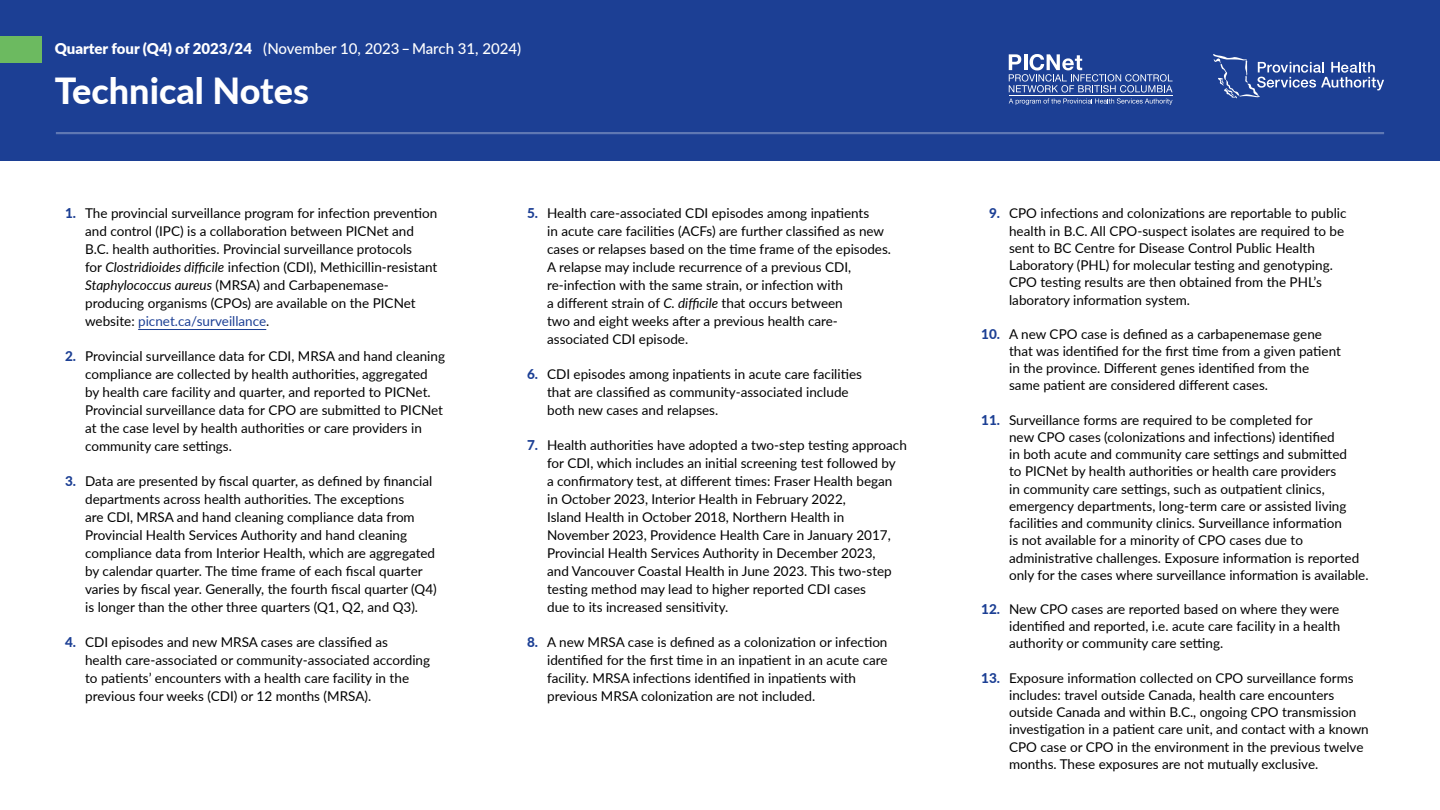
<style>
.page{position:relative;width:1440px;height:810px;background:#fff}
.page>*{position:absolute;margin:0;border:0;box-sizing:border-box;transform-origin:0 0}
.H1_Primary_Header_48_48{font:800 36px "Lato";color:#fff}
.H2_Quarter_Header_Information_20_22{font:500 15px "Lato";color:#fff}
.T1_Technical_Notes_Body_18_26{font:13.5px/18px "Lato";color:#000}
.s1{font-weight:900}
.s2{font-weight:800;color:#1c3f94}
.s3{font-style:italic}
.s4{color:#1c3f94}
</style>
<div class="page">
<div style="left:0;top:0;width:1440px;height:160px;background:#1c3f94"></div>
<hr style="left:56px;top:132px;width:1328px;height:2px;background:#fff">
<div style="left:0;top:36px;width:41px;height:27px;background:#6cba60"></div>
<hr style="left:138px;top:329px;width:128px;height:1px;background:#1c3f94">
<svg style="left:1009px;top:98px;width:164px;height:7px"></svg>
<svg style="left:1009px;top:54px;width:164px;height:38px"></svg>
<hr style="left:1009px;top:96px;width:164px;height:1px;background:#fff">
<svg style="left:1213px;top:54px;width:171px;height:44px"></svg>
<p class="H2_Quarter_Header_Information_20_22" style="left:55px;top:38px;width:468px"><span class="s1">Quarter four (Q4) of 2023/24</span> (November 10, 2023 – March 31, 2024)</p>
<p class="H1_Primary_Header_48_48" style="left:55px;top:64px;width:256px">Technical Notes</p>
<p class="T1_Technical_Notes_Body_18_26" style="left:85px;top:204px;width:354px;text-indent:-20px"><span class="s2">1.</span> The provincial surveillance program for infection prevention and control (IPC) is a collaboration between PICNet and B.C. health authorities. Provincial surveillance protocols<br>for <span class="s3">Clostridioides difficile</span> infection (CDI), Methicillin-resistant <span class="s3">Staphylococcus aureus</span> (MRSA) and Carbapenemase&shy;producing organisms (CPOs) are available on the PICNet website: <span class="s4">picnet.ca/surveillance</span>.</p>
<p class="T1_Technical_Notes_Body_18_26" style="left:85px;top:347px;width:361px;text-indent:-20px"><span class="s2">2.</span> Provincial surveillance data for CDI, MRSA and hand cleaning compliance are collected by health authorities, aggregated by health care facility and quarter, and reported to PICNet.<br>Provincial surveillance data for CPO are submitted to PICNet at the case level by health authorities or care providers in community care settings.</p>
<p class="T1_Technical_Notes_Body_18_26" style="left:85px;top:472px;width:353px;text-indent:-20px"><span class="s2">3.</span> Data are presented by fiscal quarter, as defined by financial departments across health authorities. The exceptions<br>are CDI, MRSA and hand cleaning compliance data from Provincial Health Services Authority and hand cleaning compliance data from Interior Health, which are aggregated by calendar quarter. The time frame of each fiscal quarter varies by fiscal year. Generally, the fourth fiscal quarter (Q4) is longer than the other three quarters (Q1, Q2, and Q3).</p>
<p class="T1_Technical_Notes_Body_18_26" style="left:85px;top:633px;width:347px;text-indent:-20px"><span class="s2">4.</span> CDI episodes and new MRSA cases are classified as<br>health care-associated or community-associated according to patients’ encounters with a health care facility in the previous four weeks (CDI) or 12 months (MRSA).</p>
<p class="T1_Technical_Notes_Body_18_26" style="left:547px;top:204px;width:346px;text-indent:-20px"><span class="s2">5.</span> Health care-associated CDI episodes among inpatients<br>in acute care facilities (ACFs) are further classified as new cases or relapses based on the time frame of the episodes.<br>A relapse may include recurrence of a previous CDI, re-infection with the same strain, or infection with<br>a different strain of <span class="s3">C. difficile</span> that occurs between<br>two and eight weeks after a previous health care&shy;associated CDI episode.</p>
<p class="T1_Technical_Notes_Body_18_26" style="left:547px;top:365px;width:316px;text-indent:-20px"><span class="s2">6.</span> CDI episodes among inpatients in acute care facilities that are classified as community-associated include both new cases and relapses.</p>
<p class="T1_Technical_Notes_Body_18_26" style="left:547px;top:436px;width:361px;text-indent:-20px"><span class="s2">7.</span> Health authorities have adopted a two-step testing approach for CDI, which includes an initial screening test followed by<br>a confirmatory test, at different times: Fraser Health began<br>in October 2023, Interior Health in February 2022,<br>Island Health in October 2018, Northern Health in November 2023, Providence Health Care in January 2017, Provincial Health Services Authority in December 2023,<br>and Vancouver Coastal Health in June 2023. This two-step testing method may lead to higher reported CDI cases<br>due to its increased sensitivity.</p>
<p class="T1_Technical_Notes_Body_18_26" style="left:547px;top:633px;width:342px;text-indent:-20px"><span class="s2">8.</span> A new MRSA case is defined as a colonization or infection identified for the first time in an inpatient in an acute care facility. MRSA infections identified in inpatients with previous MRSA colonization are not included.</p>
<p class="T1_Technical_Notes_Body_18_26" style="left:1009px;top:204px;width:339px;line-height:17.2px;text-indent:-20px"><span class="s2">9.</span> CPO infections and colonizations are reportable to public health in B.C. All CPO-suspect isolates are required to be sent to BC Centre for Disease Control Public Health Laboratory (PHL) for molecular testing and genotyping.<br>CPO testing results are then obtained from the PHL’s laboratory information system.</p>
<p class="T1_Technical_Notes_Body_18_26" style="left:1009px;top:325px;width:333px;line-height:17.2px;text-indent:-28px"><span class="s2">10.</span> A new CPO case is defined as a carbapenemase gene that was identified for the first time from a given patient in the province. Different genes identified from the same patient are considered different cases.</p>
<p class="T1_Technical_Notes_Body_18_26" style="left:1009px;top:411px;width:361px;line-height:17.2px;text-indent:-28px"><span class="s2">11.</span> Surveillance forms are required to be completed for<br>new CPO cases (colonizations and infections) identified<br>in both acute and community care settings and submitted<br>to PICNet by health authorities or health care providers<br>in community care settings, such as outpatient clinics, emergency departments, long-term care or assisted living facilities and community clinics. Surveillance information<br>is not available for a minority of CPO cases due to administrative challenges. Exposure information is reported only for the cases where surveillance information is available.</p>
<p class="T1_Technical_Notes_Body_18_26" style="left:1009px;top:600px;width:333px;line-height:17.2px;text-align:justify;text-indent:-28px"><span class="s2">12.</span> New CPO cases are reported based on where they were identified and reported, i.e. acute care facility in a health authority or community care setting.</p>
<p class="T1_Technical_Notes_Body_18_26" style="left:1009px;top:669px;width:361px;line-height:17.2px;text-indent:-28px"><span class="s2">13.</span> Exposure information collected on CPO surveillance forms includes: travel outside Canada, health care encounters outside Canada and within B.C., ongoing CPO transmission investigation in a patient care unit, and contact with a known CPO case or CPO in the environment in the previous twelve months. These exposures are not mutually exclusive.</p>
</div>
